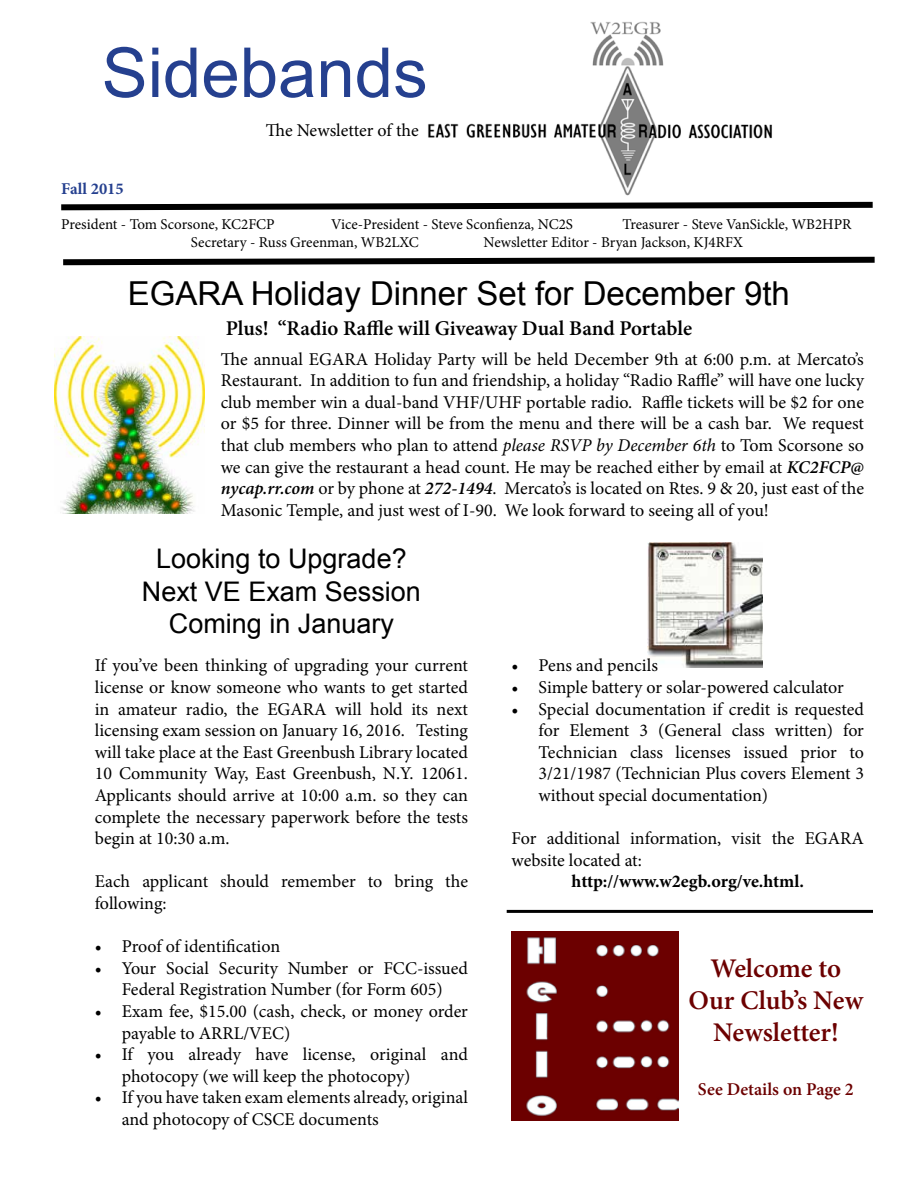
<style>
.page{position:relative;width:918px;height:1188px;background:#fff}
.page>*{position:absolute;margin:0;border:0;box-sizing:border-box;transform-origin:0 0}
.t1{font:69px "Arial";color:#25408f}
.t2{font:33px "Arial";color:#000}
.t3{font:27px/32.4px "Arial";color:#000;text-align:center}
.t4{font:600 27px/32.4px "Minion Pro";letter-spacing:-.005em;color:#6c0000;text-align:center}
.t5{font:600 21px "Minion Pro";color:#000}
.t6{font:18px/21.6px "Minion Pro";color:#000}
.t7{font:700 18px "Minion Pro";color:#000}
.t8{font:600 18px "Minion Pro";color:#6c0000}
.t9{font:700 16.5px "Minion Pro";color:#25408f}
.t10{font:15px "Minion Pro";color:#000}
.s1{font-style:italic}
.s2{font-weight:600;font-style:italic}
</style>
<div class="page">
<img style="left:647px;top:543px;width:116px;height:125px">
<img style="left:428px;top:21px;width:344px;height:175px">
<svg style="left:61px;top:201px;width:812px;height:10px"></svg>
<img style="left:54px;top:337px;width:150px;height:176px">
<svg style="left:63px;top:256px;width:812px;height:10px"></svg>
<img style="left:512px;top:932px;width:166px;height:189px">
<hr style="left:507px;top:910px;width:366px;height:3px;background:#000">
<h1 class="t1" style="left:102px;top:28px;width:328px">Sidebands</h1>
<p class="t6" style="left:266px;top:120px;width:154px">The Newsletter of the</p>
<p class="t9" style="left:61px;top:177px;width:64px">Fall 2015</p>
<p class="t10" style="left:61px;top:214px;width:215px">President - Tom Scorsone, KC2FCP</p>
<p class="t10" style="left:331px;top:214px;width:243px">Vice-President - Steve Sconfienza, NC2S</p>
<p class="t10" style="left:622px;top:214px;width:230px">Treasurer - Steve VanSickle, WB2HPR</p>
<p class="t10" style="left:191px;top:232px;width:229px">Secretary - Russ Greenman, WB2LXC</p>
<p class="t10" style="left:484px;top:232px;width:261px">Newsletter Editor - Bryan Jackson, KJ4RFX</p>
<h2 class="t2" style="left:128px;top:271px;width:664px">EGARA Holiday Dinner Set for December 9th</h2>
<p class="t5" style="left:226px;top:314px;width:468px">Plus! “Radio Raffle will Giveaway Dual Band Portable</p>
<p class="t6" style="left:221px;top:348px;width:645px;text-align:justify">The annual EGARA Holiday Party will be held December 9th at 6:00 p.m. at Mercato’s Restaurant. In addition to fun and friendship, a holiday “Radio Raffle” will have one lucky club member win a dual-band VHF/UHF portable radio. Raffle tickets will be $2 for one or $5 for three. Dinner will be from the menu and there will be a cash bar. We request that club members who plan to attend <span class="s1">please RSVP by December 6th</span> to Tom Scorsone so we can give the restaurant a head count. He may be reached either by email at <span class="s2">KC2FCP@ nycap.rr.com</span> or by phone at <span class="s2">272-1494</span>. Mercato’s is located on Rtes. 9 &amp; 20, just east of the Masonic Temple, and just west of I-90. We look forward to seeing all of you!</p>
<h3 class="t3" style="left:142px;top:543px;width:281px">Looking to Upgrade?<br>Next VE Exam Session<br>Coming in January</h3>
<p class="t6" style="left:95px;top:655px;width:375px;text-align:justify">If you’ve been thinking of upgrading your current license or know someone who wants to get started in amateur radio, the EGARA will hold its next licensing exam session on January 16, 2016. Testing will take place at the East Greenbush Library located 10 Community Way, East Greenbush, N.Y. 12061.<br>Applicants should arrive at 10:00 a.m. so they can complete the necessary paperwork before the tests begin at 10:30 a.m.</p>
<p class="t6" style="left:95px;top:871px;width:375px">Each applicant should remember to bring the following:</p>
<p class="t6" style="left:95px;top:936px;width:187px">• Proof of identification</p>
<p class="t6" style="left:95px;top:957px;width:375px;text-align:center">• Your Social Security Number or FCC-issued<br>Federal Registration Number (for Form 605)</p>
<p class="t6" style="left:122px;top:1001px;width:348px;text-indent:-27px">• Exam fee, $15.00 (cash, check, or money order payable to ARRL/VEC)</p>
<p class="t6" style="left:122px;top:1044px;width:348px;text-indent:-27px">• If you already have license, original and photocopy (we will keep the photocopy)</p>
<p class="t6" style="left:122px;top:1087px;width:348px;text-indent:-27px">• If you have taken exam elements already, original and photocopy of CSCE documents</p>
<p class="t6" style="left:512px;top:655px;width:148px">• Pens and pencils</p>
<p class="t6" style="left:512px;top:677px;width:334px">• Simple battery or solar-powered calculator</p>
<p class="t6" style="left:539px;top:698px;width:327px;text-align:justify;text-indent:-27px">• Special documentation if credit is requested for Element 3 (General class written) for Technician class licenses issued prior to 3/21/1987 (Technician Plus covers Element 3 without special documentation)</p>
<p class="t6" style="left:512px;top:828px;width:354px">For additional information, visit the EGARA website located at:</p>
<p class="t7" style="left:572px;top:869px;width:234px">http://www.w2egb.org/ve.html.</p>
<h3 class="t4" style="left:689px;top:952px;width:176px">Welcome to<br>Our Club’s New<br>Newsletter!</h3>
<p class="t8" style="left:698px;top:1077px;width:157px">See Details on Page 2</p>
</div>
